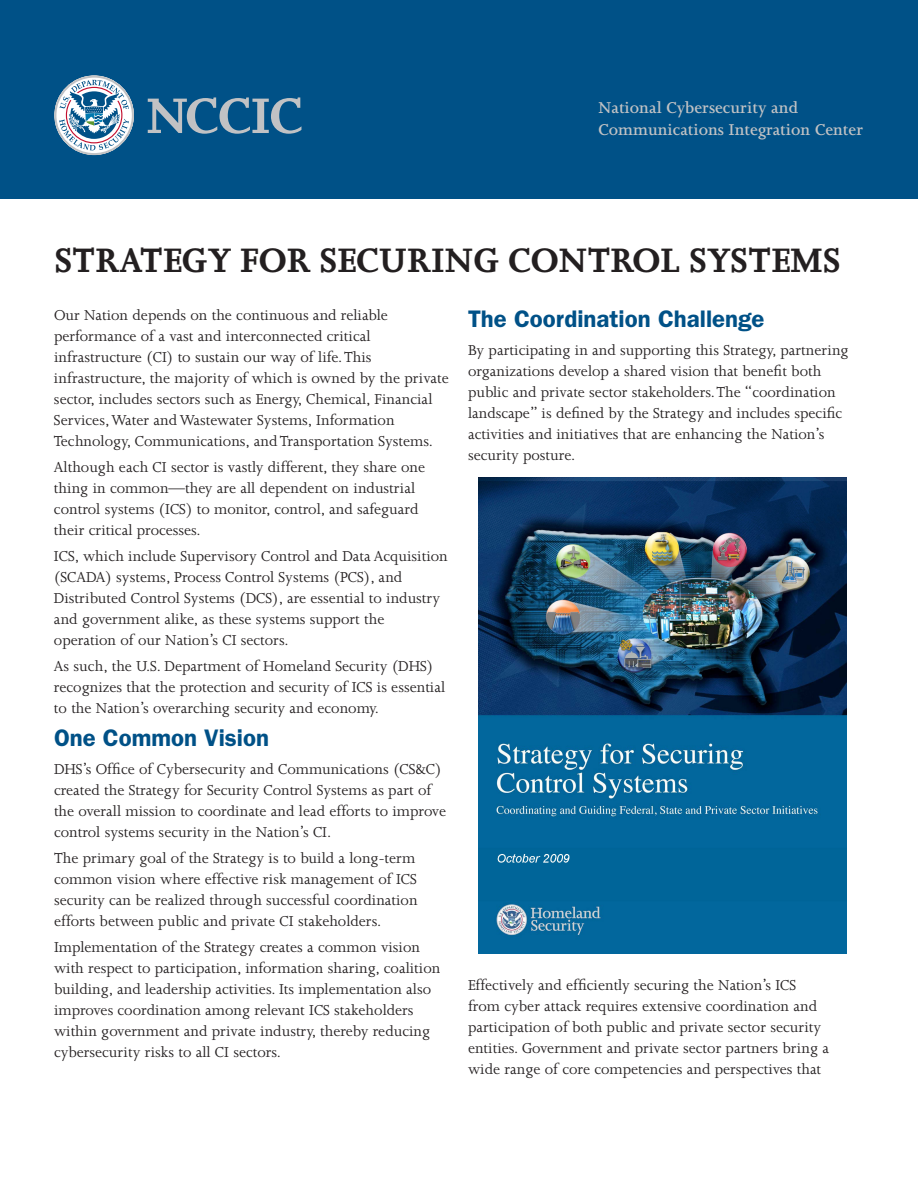
<style>
.page{position:relative;width:918px;height:1188px;background:#fff}
.page>*{position:absolute;margin:0;border:0;box-sizing:border-box;transform-origin:0 0}
.t1{font:700 39px "Joanna";color:#231f20}
.t2{font:600 24px "Franklin Gothic";color:#005187}
.t3{font:600 18px/22.5px "Joanna";color:#c1c2c4}
.t4{font:16.5px/21px "Joanna";color:#231f20}
</style>
<div class="page">
<div style="left:0;top:0;width:918px;height:198px;background:#005187"></div>
<svg style="left:148px;top:97px;width:153px;height:37px"></svg>
<svg style="left:54px;top:75px;width:80px;height:80px"></svg>
<img style="left:478px;top:477px;width:369px;height:477px">
<p class="t3" style="left:599px;top:96px;width:266px">National Cybersecurity and<br>Communications Integration Center</p>
<h1 class="t1" style="left:54px;top:240px;width:788px">STRATEGY FOR SECURING CONTROL SYSTEMS</h1>
<p class="t4" style="left:54px;top:305px;width:396px">Our Nation depends on the continuous and reliable performance of a vast and interconnected critical infrastructure (CI) to sustain our way of life.This infrastructure, the majority of which is owned by the private sector, includes sectors such as Energy, Chemical, Financial Services,Water and Wastewater Systems, Information Technology, Communications, and Transportation Systems.</p>
<p class="t4" style="left:54px;top:457px;width:373px">Although each CI sector is vastly different, they share one thing in common—they are all dependent on industrial control systems (ICS) to monitor, control, and safeguard their critical processes.</p>
<p class="t4" style="left:54px;top:546px;width:395px">ICS, which include Supervisory Control and Data Acquisition (SCADA) systems, Process Control Systems (PCS), and Distributed Control Systems (DCS), are essential to industry and government alike, as these systems support the operation of our Nation’s CI sectors.</p>
<p class="t4" style="left:54px;top:655px;width:393px">As such, the U.S. Department of Homeland Security (DHS) recognizes that the protection and security of ICS is essential to the Nation’s overarching security and economy.</p>
<h2 class="t2" style="left:54px;top:724px;width:217px">One Common Vision</h2>
<p class="t4" style="left:54px;top:759px;width:394px">DHS’s Offce of Cybersecurity and Communications (CS&amp;C) created the Strategy for Security Control Systems as part of the overall mission to coordinate and lead efforts to improve control systems security in the Nation’s CI.</p>
<p class="t4" style="left:54px;top:848px;width:365px">The primary goal of the Strategy is to build a long-term common vision where effective risk management of ICS security can be realized through successful coordination efforts between public and private CI stakeholders.</p>
<p class="t4" style="left:54px;top:937px;width:388px">Implementation of the Strategy creates a common vision with respect to participation, information sharing, coalition building, and leadership activities. Its implementation also improves coordination among relevant ICS stakeholders within government and private industry, thereby reducing cybersecurity risks to all CI sectors.</p>
<h2 class="t2" style="left:468px;top:305px;width:298px">The Coordination Challenge</h2>
<p class="t4" style="left:468px;top:340px;width:382px">By participating in and supporting this Strategy, partnering organizations develop a shared vision that beneft both public and private sector stakeholders.The “coordination landscape” is defned by the Strategy and includes specifc activities and initiatives that are enhancing the Nation’s security posture.</p>
<p class="t4" style="left:468px;top:975px;width:363px">Effectively and effciently securing the Nation’s ICS from cyber attack requires extensive coordination and participation of both public and private sector security entities. Government and private sector partners bring a wide range of core competencies and perspectives that</p>
</div>
